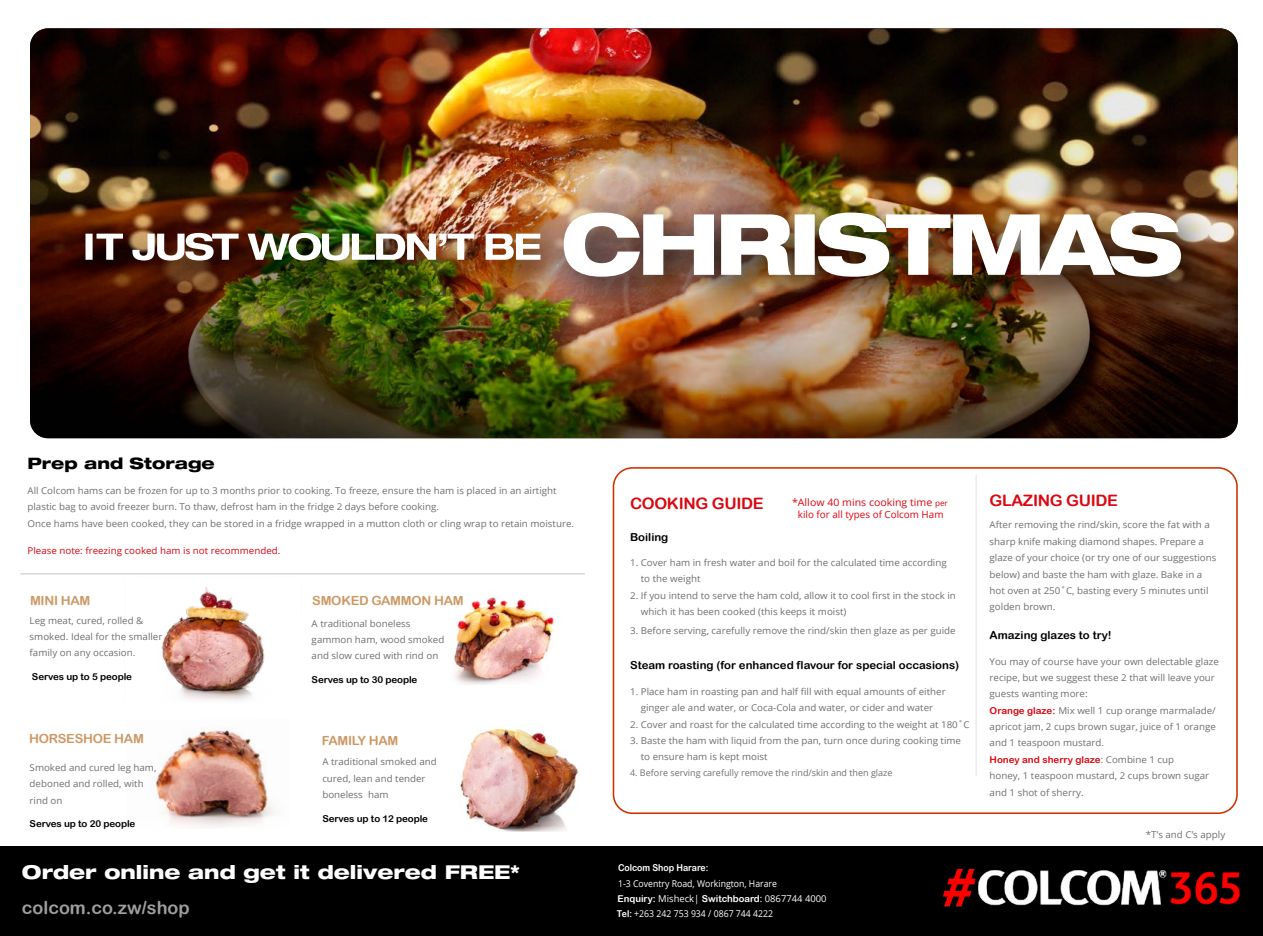
<style>
.page{position:relative;width:1263px;height:936px;background:#fff}
.page>*{position:absolute;margin:0;border:0;box-sizing:border-box;transform-origin:0 0}
.t1{font:800 expanded 19.05px "Helvetica Neue LT Std";color:#fff}
.t2{font:18px "Arial Rounded MT Bold";color:#9f9f9f}
.t3{font:15.75px "Arial Rounded MT Bold";letter-spacing:-.02em;color:#db0812}
.t4{font:800 expanded 15.75px "Helvetica Neue LT Std";color:#000}
.t5{font:12.6px "Arial Rounded MT Bold";letter-spacing:-.02em;color:#c96}
.t6{font:10.95px "Arial Rounded MT Bold";color:#000}
.t7{font:10.2px "Open Sans";color:#db0812}
.t8{font:9.9px "Open Sans";color:#db0812}
.t9{font:9.45px/16.4px "Open Sans";color:#706f6f}
.t10{font:9.45px "Arial Rounded MT Bold";letter-spacing:-.01em;color:#000}
.t11{font:9.45px "Open Sans";color:#fff;scale:.92 1}
.t12{font:9.45px "Open Sans";color:#db0812}
.t13{font:9.45px "Open Sans";color:#fff}
.t14{font:9.45px "Arial Rounded MT Bold";color:#db0812}
.t15{font:9.45px "Arial Rounded MT Bold";color:#fff;scale:.92 1}
.t16{font:9px "Open Sans";color:#706f6f}
.s1{font-size:8.1px}
.s2{font-family:"Arial Rounded MT Bold"}
.s3{font-family:"Arial Rounded MT Bold";color:#db0812}
.s4{font-family:"Open Sans";color:#706f6f}
</style>
<div class="page">
<div style="left:0;top:846px;width:1263px;height:89px;background:#000"></div>
<img style="left:30px;top:28px;width:1208px;height:410px">
<hr style="left:976px;top:475px;width:1px;height:301px;background:#9d9d9c">
<div style="left:613px;top:467px;width:625px;height:347px;border:2px solid #c30;border-radius:19px"></div>
<hr style="left:21px;top:573px;width:564px;height:1px;background:#9d9d9c">
<img style="left:155px;top:727px;width:123px;height:100px">
<img style="left:460px;top:728px;width:118px;height:104px">
<img style="left:412px;top:574px;width:173px;height:111px">
<img style="left:161px;top:587px;width:104px;height:114px">
<img style="left:943px;top:868px;width:297px;height:39px">
<div style="left:64px;top:191px;width:1158px;height:129px;background:#000;opacity:.84"></div>
<img style="left:85px;top:233px;width:455px;height:27px">
<img style="left:564px;top:212px;width:617px;height:65px">
<h3 class="t4" style="left:27px;top:453px;width:189px">Prep and Storage</h3>
<p class="t9" style="left:27px;top:482px;width:548px">All Colcom hams can be frozen for up to 3 months prior to cooking. To freeze, ensure the ham is placed in an airtight plastic bag to avoid freezer burn. To thaw, defrost ham in the fridge 2 days before cooking.<br>Once hams have been cooked, they can be stored in a fridge wrapped in a mutton cloth or cling wrap to retain moisture.</p>
<p class="t12" style="left:27px;top:544px;width:254px">Please note: freezing cooked ham is not recommended.</p>
<h3 class="t5" style="left:30px;top:592px;width:62px">MINI HAM</h3>
<p class="t9" style="left:30px;top:611px;width:134px">Leg meat, cured, rolled &amp; smoked. Ideal for the smaller family on any occasion.</p>
<p class="t10" style="left:32px;top:671px;width:102px">Serves up to 5 people</p>
<h3 class="t5" style="left:29px;top:730px;width:116px">HORSESHOE HAM</h3>
<p class="t9" style="left:30px;top:759px;width:128px">Smoked and cured leg ham, deboned and rolled, with rind on</p>
<p class="t10" style="left:30px;top:818px;width:107px">Serves up to 20 people</p>
<h3 class="t5" style="left:312px;top:592px;width:153px">SMOKED GAMMON HAM</h3>
<p class="t9" style="left:312px;top:614px;width:134px">A traditional boneless gammon ham, wood smoked and slow cured with rind on</p>
<p class="t10" style="left:312px;top:674px;width:107px">Serves up to 30 people</p>
<h3 class="t5" style="left:322px;top:732px;width:78px">FAMILY HAM</h3>
<p class="t9" style="left:322px;top:753px;width:116px">A traditional smoked and cured, lean and tender boneless ham</p>
<p class="t10" style="left:322px;top:812px;width:107px">Serves up to 12 people</p>
<h1 class="t1" style="left:22px;top:860px;width:499px">Order online and get it delivered FREE*</h1>
<h2 class="t2" style="left:22px;top:897px;width:169px">colcom.co.zw/shop</h2>
<h3 class="t3" style="left:630px;top:494px;width:135px">COOKING GUIDE</h3>
<p class="t6" style="left:630px;top:530px;width:40px">Boiling</p>
<p class="t9" style="left:641px;top:554px;width:307px;text-indent:-11px">1. Cover ham in fresh water and boil for the calculated time according to the weight</p>
<p class="t9" style="left:641px;top:587px;width:317px;text-indent:-11px">2. If you intend to serve the ham cold, allow it to cool first in the stock in which it has been cooked (this keeps it moist)</p>
<p class="t9" style="left:630px;top:622px;width:327px">3. Before serving, carefully remove the rind/skin then glaze as per guide</p>
<p class="t6" style="left:630px;top:659px;width:331px">Steam roasting (for enhanced flavour for special occasions)</p>
<p class="t9" style="left:630px;top:683px;width:317px;text-align:center">1. Place ham in roasting pan and half fill with equal amounts of either ginger ale and water, or Coca-Cola and water, or cider and water</p>
<p class="t9" style="left:630px;top:715px;width:341px">2. Cover and roast for the calculated time according to the weight at 180˚C</p>
<p class="t9" style="left:641px;top:732px;width:322px;text-indent:-11px">3. Baste the ham with liquid from the pan, turn once during cooking time to ensure ham is kept moist</p>
<p class="t16" style="left:630px;top:766px;width:264px">4. Before serving carefully remove the rind/skin and then glaze</p>
<p class="t7" style="left:792px;top:495px;width:157px">*Allow 40 mins cooking time <span class="s1">per</span></p>
<p class="t8" style="left:798px;top:507px;width:147px">kilo for all types of Colcom Ham</p>
<p class="t15" style="left:618px;top:862px;width:100px">Colcom Shop Harare:</p>
<p class="t11" style="left:618px;top:877px;width:174px">1-3 Coventry Road, Workington, Harare</p>
<p class="t11" style="left:617px;top:907px;width:171px"><span class="s2">Tel:</span> +263 242 753 934 / 0867 744 4222</p>
<p class="t13" style="left:617px;top:892px;width:211px"><span class="s2">Enquiry:</span> Misheck| <span class="s2">Switchboard</span>: 0867744 4000</p>
<h3 class="t3" style="left:989px;top:491px;width:130px">GLAZING GUIDE</h3>
<p class="t9" style="left:989px;top:516px;width:228px">After removing the rind/skin, score the fat with a sharp knife making diamond shapes. Prepare a glaze of your choice (or try one of our suggestions below) and baste the ham with glaze. Bake in a hot oven at 250˚C, basting every 5 minutes until golden brown.</p>
<p class="t6" style="left:989px;top:628px;width:124px">Amazing glazes to try!</p>
<p class="t9" style="left:989px;top:652px;width:231px">You may of course have your own delectable glaze recipe, but we suggest these 2 that will leave your guests wanting more:<br><span class="s3">Orange glaze:</span> Mix well 1 cup orange marmalade/ apricot jam, 2 cups brown sugar, juice of 1 orange and 1 teaspoon mustard.</p>
<p class="t14" style="left:989px;top:753px;width:186px">Honey and sherry glaze<span class="s4">: Combine 1 cup</span></p>
<p class="t9" style="left:989px;top:767px;width:221px">honey, 1 teaspoon mustard, 2 cups brown sugar and 1 shot of sherry.</p>
<p class="t9" style="left:1146px;top:825px;width:81px">*T’s and C’s apply</p>
</div>
